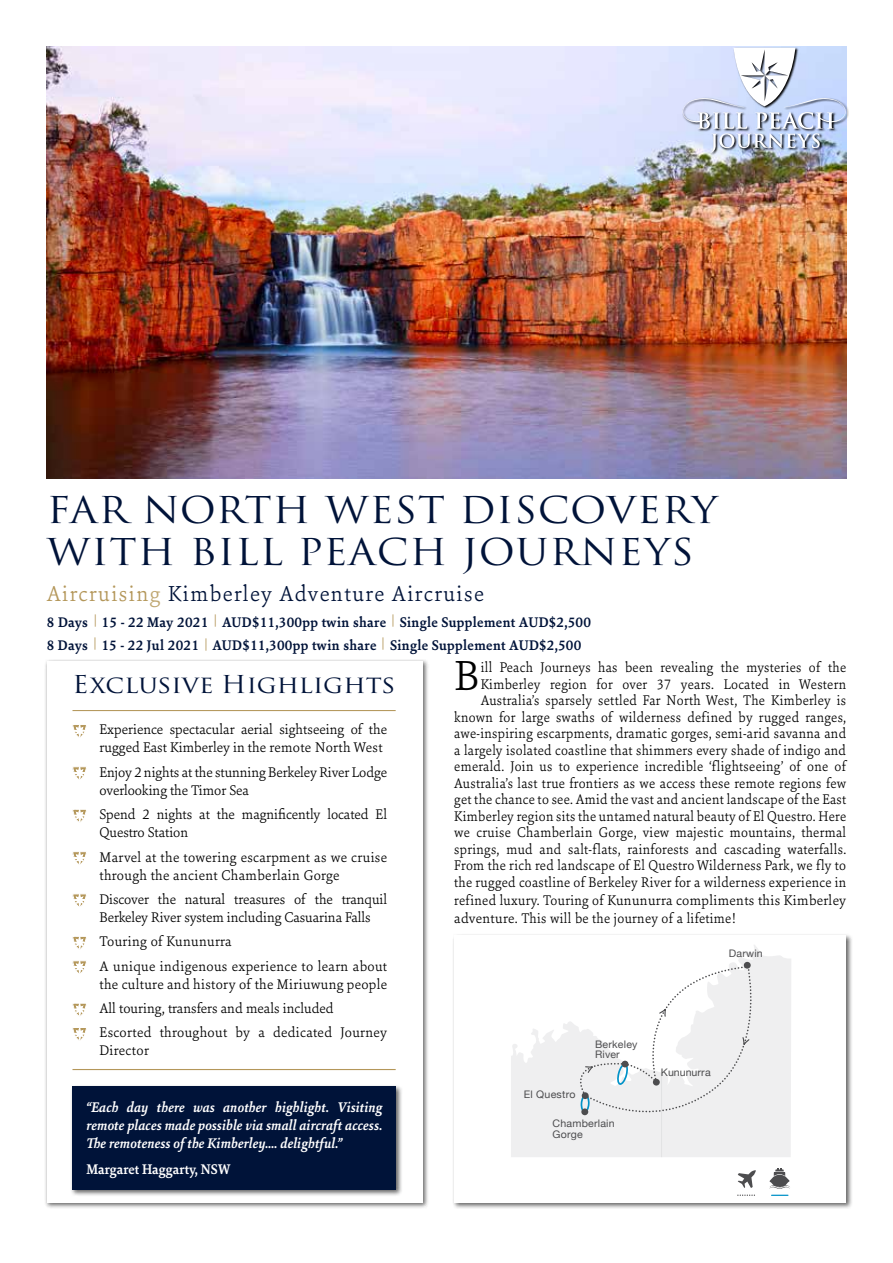
<style>
.page{position:relative;width:893px;height:1263px;background:#fff}
.page>*{position:absolute;margin:0;border:0;box-sizing:border-box;transform-origin:0 0}
.t1{font:300 45px "Sina Nova";color:#000}
.t2{font:36px/42px "Trajan Pro";letter-spacing:.02em;color:#001339;scale:1.1 1}
.t3{font:24px "Trajan Pro";letter-spacing:.005em;color:#001339;scale:1.1 1}
.t4{font:300 23.25px "Sina Nova";letter-spacing:.06em;color:#001339}
.t5{font:300 15px/16.5px "Sina Nova";letter-spacing:.02em;color:#000;text-align:right;scale:.96 1}
.t6{font:300 15px/24.3px "Sina Nova";letter-spacing:.02em;color:#000}
.t7{font:300 15px/18px "Sina Nova";letter-spacing:-.005em;color:#000}
.t8{font:italic 700 15px/18px "Sina Nova";color:#fff;text-align:justify;scale:.95 1}
.t9{font:700 15px "Sina Nova";letter-spacing:.02em;color:#001339}
.t10{font:300 15px/18px "Sina Nova";color:#000;text-align:right}
.t11{font:700 15px "Sina Nova";color:#fff;scale:.95 1}
.t12{font:12.3px "Helvetica Neue";color:#b4975a;scale:.95 1}
.t13{font:10.35px/10.4px "Helvetica Neue";letter-spacing:.02em;color:#4d4d4f}
.t14{font:10.35px "Helvetica Neue";color:#4d4d4f}
.s1{color:#b4975a}
.s2{color:#bfa772}
</style>
<div class="page">
<img style="left:47px;top:47px;width:799px;height:431px">
<div style="left:44px;top:659px;width:385px;height:550px;background:#000;opacity:.6"></div>
<div style="left:47px;top:661px;width:376px;height:541px;background:#fff"></div>
<hr style="left:72px;top:710px;width:324px;height:1px;background:#b4975a">
<div style="left:70px;top:1084px;width:332px;height:112px;background:#000;opacity:.6"></div>
<div style="left:72px;top:1086px;width:324px;height:103px;background:#001339"></div>
<svg style="left:73px;top:725px;width:14px;height:12px"></svg>
<svg style="left:72px;top:1028px;width:15px;height:12px"></svg>
<svg style="left:73px;top:851px;width:14px;height:14px"></svg>
<svg style="left:73px;top:809px;width:14px;height:13px"></svg>
<svg style="left:73px;top:767px;width:14px;height:13px"></svg>
<svg style="left:73px;top:936px;width:14px;height:13px"></svg>
<hr style="left:72px;top:1069px;width:324px;height:1px;background:#b4975a">
<svg style="left:682px;top:47px;width:166px;height:109px"></svg>
<svg style="left:683px;top:48px;width:162px;height:105px"></svg>
<svg style="left:73px;top:961px;width:14px;height:13px"></svg>
<svg style="left:73px;top:894px;width:14px;height:13px"></svg>
<div style="left:452px;top:933px;width:401px;height:276px;background:#000;opacity:.6"></div>
<div style="left:454px;top:935px;width:392px;height:267px;background:#fff"></div>
<svg style="left:73px;top:1003px;width:13px;height:13px"></svg>
<svg style="left:511px;top:945px;width:280px;height:212px;fill:#efeff0"></svg>
<hr style="left:661px;top:1072px;width:1px;height:85px;background:#dcddde">
<svg style="left:738px;top:1170px;width:18px;height:18px"></svg>
<svg style="left:738px;top:1194px;width:17px;height:2px"></svg>
<svg style="left:772px;top:1195px;width:16px;height:1px"></svg>
<svg style="left:769px;top:1168px;width:21px;height:21px"></svg>
<div style="left:744px;top:962px;width:7px;height:7px;background:#4d4d4f;border-radius:50%"></div>
<svg style="left:561px;top:965px;width:205px;height:172px"></svg>
<div style="left:653px;top:1079px;width:7px;height:6px;background:#4d4d4f;border-radius:50%"></div>
<h2 class="t2" style="left:47px;top:488px;width:611px">FAR NORTH WEST DISCOVERY<br>WITH BILL PEACH JOURNEYS</h2>
<h3 class="t4" style="left:47px;top:578px;width:439px"><span class="s1">Aircruisin</span><span class="s2">g</span> Kimberley Adventure Aircruise</h3>
<p class="t9" style="left:47px;top:612px;width:163px">8 Days 15 - 22 May 2021</p>
<p class="t12" style="left:94px;top:611px;width:4px">|</p>
<p class="t9" style="left:222px;top:612px;width:370px">AUD$11,300pp twin share Single Supplement AUD$2,500</p>
<p class="t12" style="left:214px;top:611px;width:4px">|</p>
<p class="t12" style="left:392px;top:611px;width:4px">|</p>
<p class="t12" style="left:94px;top:634px;width:4px">|</p>
<p class="t12" style="left:205px;top:634px;width:4px">|</p>
<p class="t12" style="left:382px;top:634px;width:4px">|</p>
<p class="t9" style="left:47px;top:635px;width:536px">8 Days 15 - 22 Jul 2021 AUD$11,300pp twin share Single Supplement AUD$2,500</p>
<h3 class="t3" style="left:72px;top:669px;width:295px">Exclusive Highlights</h3>
<p class="t10" style="left:72px;top:720px;width:316px">* Experience spectacular aerial sightseeing of the rugged East Kimberley in the remote North West</p>
<p class="t7" style="left:99px;top:762px;width:289px;text-indent:-27px">* Enjoy 2 nights at the stunning Berkeley River Lodge overlooking the Timor Sea</p>
<p class="t7" style="left:99px;top:805px;width:289px;text-indent:-27px">* Spend 2 nights at the magnificently located El<br>Questro Station</p>
<p class="t6" style="left:99px;top:847px;width:289px;line-height:18px;text-indent:-27px">* Marvel at the towering escarpment as we cruise through the ancient Chamberlain Gorge</p>
<p class="t7" style="left:99px;top:889px;width:289px;text-indent:-27px">* Discover the natural treasures of the tranquil<br>Berkeley River system including Casuarina Falls</p>
<p class="t6" style="left:72px;top:929px;width:316px">* Touring of Kununurra<br>* A unique indigenous experience to learn about</p>
<p class="t6" style="left:72px;top:971px;width:316px;text-indent:27px">the culture and history of the Miriuwung people * All touring, transfers and meals included<br>* Escorted throughout by a dedicated Journey</p>
<p class="t6" style="left:99px;top:1038px;width:51px">Director</p>
<p class="t8" style="left:86px;top:1098px;width:313px">“Each day there was another highlight. Visiting remote places made possible via small aircraft access.<br>The remoteness of the Kimberley.... delightful.”</p>
<p class="t11" style="left:86px;top:1160px;width:153px">Margaret Haggarty, NSW</p>
<p class="t5" style="left:454px;top:658px;width:410px">ill Peach Journeys has been revealing the mysteries of the Kimberley region for over 37 years. Located in Western Australia’s sparsely settled Far North West, The Kimberley is known for large swaths of wilderness defined by rugged ranges, awe-inspiring escarpments, dramatic gorges, semi-arid savanna and a largely isolated coastline that shimmers every shade of indigo and emerald. Join us to experience incredible ‘flightseeing’ of one of Australia’s last true frontiers as we access these remote regions few get the chance to see. Amid the vast and ancient landscape of the East Kimberley region sits the untamed natural beauty of El Questro. Here we cruise Chamberlain Gorge, view majestic mountains, thermal springs, mud and salt-flats, rainforests and cascading waterfalls.<br>From the rich red landscape of El Questro Wilderness Park, we fly to the rugged coastline of Berkeley River for a wilderness experience in</p>
<p class="t5" style="left:454px;top:890px;width:410px;line-height:18px;text-align:left">refined luxury. Touring of Kununurra compliments this Kimberley adventure. This will be the journey of a lifetime!</p>
<h1 class="t1" style="left:454px;top:646px;width:26px">B</h1>
<p class="t13" style="left:729px;top:949px;width:35px">Darwin</p>
<p class="t13" style="left:595px;top:1040px;width:44px">Berkeley<br>River</p>
<p class="t13" style="left:524px;top:1089px;width:53px">El Questro</p>
<p class="t13" style="left:552px;top:1119px;width:64px">Chamberlain<br>Gorge</p>
<p class="t14" style="left:661px;top:1065px;width:51px">Kununurra</p>
</div>
